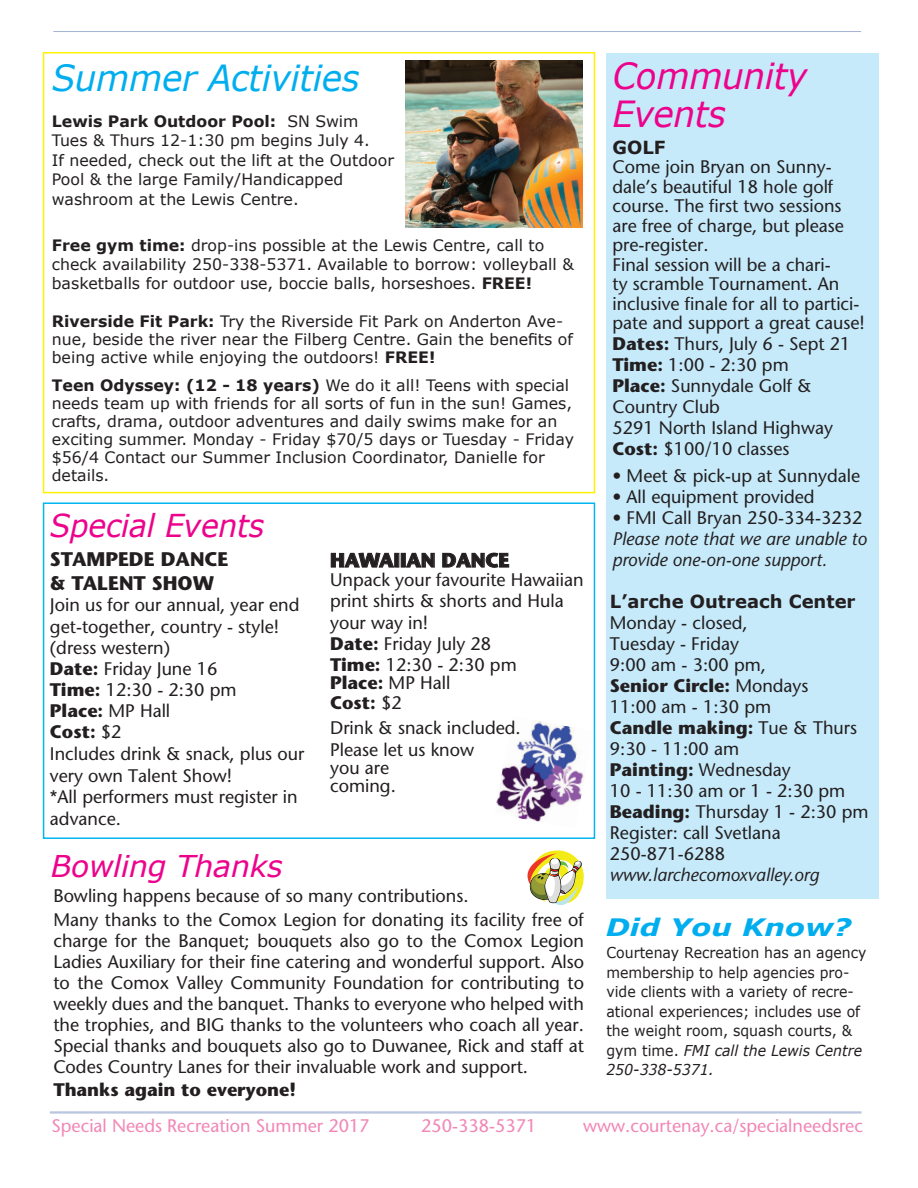
<style>
.page{position:relative;width:918px;height:1188px;background:#fff}
.page>*{position:absolute;margin:0;border:0;box-sizing:border-box;transform-origin:0 0}
.t1{font:italic 36px "Verdana";letter-spacing:-.01em;color:#00aeef;scale:.95 1}
.t2{font:italic 36px/37.5px "Verdana";letter-spacing:-.01em;color:#ed028c;scale:.95 1}
.t3{font:italic 31.5px "Verdana";letter-spacing:-.01em;color:#ed028c;scale:.95 1}
.t4{font:italic 30px "Verdana";letter-spacing:-.01em;color:#ed028c}
.t5{font:italic 700 24px "Verdana";color:#00aeef;scale:1.21 1}
.t6{font:700 19.5px/23.4px "Mesouran Sans S Si";color:#231f20}
.t7{font:18px/21px "Mesouran Sans S Si";color:#231f20}
.t8{font:italic 18px/21px "Mesouran Sans S Si";color:#231f20}
.t9{font:18px "Mesouran Sans S Si";color:#f287b6}
.t10{font:700 18px/20.2px "Mesouran Sans S Si";color:#231f20}
.t11{font:700 18px "Verdana";color:#231f20}
.t12{font:15.75px/18px "Verdana";color:#231f20}
.t13{font:15px/19.5px "Verdana";color:#231f20;scale:.94 1}
.s1{font-weight:700}
.s2{font-weight:400}
.s3{font-style:italic}
</style>
<div class="page">
<div style="left:606px;top:53px;width:273px;height:846px;background:#c6eafa"></div>
<div style="left:43px;top:502px;width:552px;height:337px;border:2px solid #00b6f0"></div>
<img style="left:496px;top:716px;width:97px;height:113px">
<hr style="left:53px;top:31px;width:808px;height:1px;background:#a4b3d5">
<hr style="left:50px;top:1112px;width:811px;height:1px;background:#a4b3d5">
<hr style="left:50px;top:1113px;width:811px;height:1px;background:#a4b3d5">
<div style="left:43px;top:52px;width:552px;height:441px;border:2px solid #fff101"></div>
<svg style="left:331px;top:552px;width:63px;height:16px"></svg>
<div style="left:401px;top:553px;width:4px;height:14px;border:1px solid #231f20"></div>
<svg style="left:406px;top:553px;width:29px;height:15px"></svg>
<svg style="left:442px;top:552px;width:67px;height:16px"></svg>
<svg style="left:528px;top:850px;width:56px;height:55px"></svg>
<img style="left:405px;top:60px;width:178px;height:167px">
<h1 class="t2" style="left:612px;top:56px;width:207px">Community<br>Events</h1>
<h1 class="t1" style="left:52px;top:55px;width:325px">Summer Activities</h1>
<p class="t12" style="left:52px;top:111px;width:344px;line-height:19.5px"><span class="s1">Lewis Park Outdoor Pool:</span> SN Swim Tues &amp; Thurs 12-1:30 pm begins July 4.<br>If needed, check out the lift at the Outdoor Pool &amp; the large Family/Handicapped washroom at the Lewis Centre.</p>
<p class="t12" style="left:52px;top:236px;width:523px;line-height:18.9px"><span class="s1">Free gym time:</span> drop-ins possible at the Lewis Centre, call to check availability 250-338-5371. Available to borrow: volleyball &amp; basketballs for outdoor use, boccie balls, horseshoes. <span class="s1">FREE!</span></p>
<p class="t12" style="left:52px;top:312px;width:523px"><span class="s1">Riverside Fit Park:</span> Try the Riverside Fit Park on Anderton Ave&shy;nue, beside the river near the Filberg Centre. Gain the benefits of being active while enjoying the outdoors! <span class="s1">FREE!</span></p>
<p class="t12" style="left:52px;top:376px;width:524px"><span class="s1">Teen Odyssey: (12 - 18 years)</span> We do it all! Teens with special needs team up with friends for all sorts of fun in the sun! Games, crafts, drama, outdoor adventures and daily swims make for an exciting summer. Monday - Friday $70/5 days or Tuesday - Friday $56/4 Contact our Summer Inclusion Coordinator, Danielle for details.</p>
<p class="t11" style="left:612px;top:136px;width:55px">GOLF</p>
<p class="t7" style="left:612px;top:157px;width:254px;line-height:20.1px">Come join Bryan on Sunny&shy;dale’s beautiful 18 hole golf course. The first two sessions are free of charge, but please pre-register.<br>Final session will be a chari-<br>ty scramble Tournament. An inclusive finale for all to partici&shy;pate and support a great cause!<br><span class="s1">Dates:</span> Thurs, July 6 - Sept 21<br><span class="s1">Time:</span> 1:00 - 2:30 pm<br><span class="s1">Place:</span> Sunnydale Golf &amp;<br>Country Club<br>5291 North Island Highway<br><span class="s1">Cost:</span> $100/10 classes</p>
<p class="t7" style="left:612px;top:465px;width:249px">• Meet &amp; pick-up at Sunnydale</p>
<p class="t7" style="left:612px;top:486px;width:204px">• All equipment provided</p>
<p class="t7" style="left:612px;top:507px;width:252px">• FMI Call Bryan 250-334-3232</p>
<p class="t8" style="left:612px;top:528px;width:256px">Please note that we are unable to provide one-on-one support.</p>
<p class="t11" style="left:610px;top:590px;width:247px">L’arche Outreach Center</p>
<p class="t7" style="left:610px;top:612px;width:260px">Monday - closed,<br>Tuesday - Friday<br>9:00 am - 3:00 pm,<br><span class="s1">Senior Circle:</span> Mondays<br>11:00 am - 1:30 pm<br><span class="s1">Candle making:</span> Tue &amp; Thurs<br>9:30 - 11:00 am<br><span class="s1">Painting:</span> Wednesday<br>10 - 11:30 am or 1 - 2:30 pm<br><span class="s1">Beading:</span> Thursday 1 - 2:30 pm<br>Register: call Svetlana<br>250-871-6288</p>
<p class="t8" style="left:610px;top:864px;width:211px">www.larchecomoxvalley.org</p>
<h3 class="t5" style="left:606px;top:912px;width:204px">Did You Know?</h3>
<h2 class="t3" style="left:50px;top:506px;width:227px">Special Events</h2>
<p class="t6" style="left:50px;top:547px;width:180px">STAMPEDE DANCE &amp; TALENT SHOW</p>
<p class="t7" style="left:50px;top:594px;width:256px">Join us for our annual, year end get-together, country - style! (dress western)<br><span class="s1">Date:</span> Friday June 16<br><span class="s1">Time:</span> 12:30 - 2:30 pm<br><span class="s1">Place:</span> MP Hall<br><span class="s1">Cost:</span> $2<br>Includes drink &amp; snack, plus our very own Talent Show!<br>*All performers must register in advance.</p>
<p class="t6" style="left:330px;top:548px;width:181px">HAWAIIAN DANCE</p>
<p class="t7" style="left:330px;top:569px;width:255px">Unpack your favourite Hawaiian print shirts &amp; shorts and Hula your way in!<br><span class="s1">Date:</span> Friday July 28<br><span class="s1">Time:</span> 12:30 - 2:30 pm</p>
<p class="t10" style="left:330px;top:672px;width:122px">Place: <span class="s2">MP Hall<br></span>Cost: <span class="s2">$2</span></p>
<p class="t7" style="left:330px;top:717px;width:192px;line-height:21.8px">Drink &amp; snack included.<br>Please let us know</p>
<p class="t7" style="left:330px;top:758px;width:67px;line-height:18px">you are coming.</p>
<h3 class="t4" style="left:51px;top:847px;width:233px">Bowling Thanks</h3>
<p class="t7" style="left:53px;top:884px;width:532px;line-height:23.7px">Bowling happens because of so many contributions.<br>Many thanks to the Comox Legion for donating its facility free of</p>
<p class="t7" style="left:53px;top:930px;width:532px;text-align:justify">charge for the Banquet; bouquets also go to the Comox Legion Ladies Auxiliary for their fine catering and wonderful support. Also to the Comox Valley Community Foundation for contributing to weekly dues and the banquet. Thanks to everyone who helped with the trophies, and BIG thanks to the volunteers who coach all year.<br>Special thanks and bouquets also go to Duwanee, Rick and staff at Codes Country Lanes for their invaluable work and support.</p>
<p class="t10" style="left:53px;top:1080px;width:244px">Thanks again to everyone!</p>
<p class="t9" style="left:51px;top:1114px;width:320px">Special Needs Recreation Summer 2017</p>
<p class="t9" style="left:421px;top:1114px;width:117px">250-338-5371</p>
<p class="t9" style="left:583px;top:1114px;width:281px">www.courtenay.ca/specialneedsrec</p>
<p class="t13" style="left:606px;top:943px;width:278px">Courtenay Recreation has an agency membership to help agencies pro&shy;vide clients with a variety of recre&shy;ational experiences; includes use of the weight room, squash courts, &amp; gym time. <span class="s3">FMI call the Lewis Centre<br>250-338-5371.</span></p>
</div>
